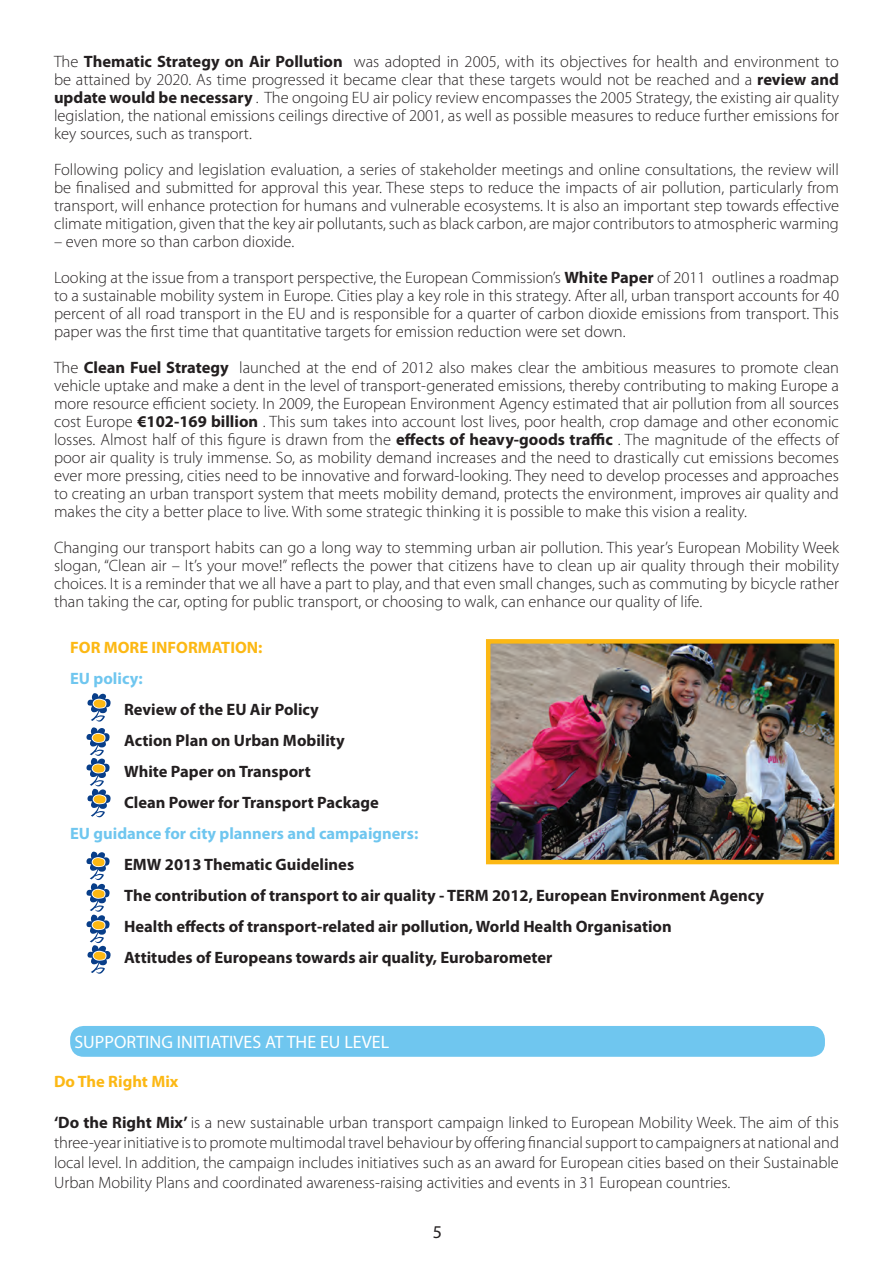
<style>
.page{position:relative;width:893px;height:1263px;background:#fff}
.page>*{position:absolute;margin:0;border:0;box-sizing:border-box;transform-origin:0 0}
.t1{font:18px "Myriad Pro";color:#fff}
.t2{font:18px "Myriad Pro";color:#231f20}
.t3{font:300 16.5px/18px "Myriad Pro";color:#231f20;text-align:justify}
.t4{font:700 16.5px/31px "Myriad Pro";color:#231f20}
.t5{font:700 16.5px "Myriad Pro";color:#6fc6ef}
.t6{font:700 16.5px "Myriad Pro";color:#fcb814}
.s1{font-weight:700}
</style>
<div class="page">
<div style="left:70px;top:1026px;width:755px;height:31px;background:#6fc6ef;border-radius:13px"></div>
<svg style="left:86px;top:693px;width:25px;height:125px"></svg>
<svg style="left:86px;top:851px;width:25px;height:123px"></svg>
<img style="left:491px;top:644px;width:343px;height:215px">
<div style="left:486px;top:639px;width:353px;height:225px;border:4px solid #fcb814"></div>
<p class="t3" style="left:54px;top:52px;width:787px">The <span class="s1">Thematic Strategy on Air Pollution</span> was adopted in 2005, with its objectives for health and environment to be attained by 2020. As time progressed it became clear that these targets would not be reached and a <span class="s1">review and update would be necessary</span> . The ongoing EU air policy review encompasses the 2005 Strategy, the existing air quality legislation, the national emissions ceilings directive of 2001, as well as possible measures to reduce further emissions for key sources, such as transport.</p>
<p class="t3" style="left:54px;top:160px;width:786px">Following policy and legislation evaluation, a series of stakeholder meetings and online consultations, the review will be finalised and submitted for approval this year. These steps to reduce the impacts of air pollution, particularly from transport, will enhance protection for humans and vulnerable ecosystems. It is also an important step towards effective climate mitigation, given that the key air pollutants, such as black carbon, are major contributors to atmospheric warming</p>
<p class="t3" style="left:54px;top:223px;width:787px;line-height:36px">– even more so than carbon dioxide.<br>Looking at the issue from a transport perspective, the European Commission’s <span class="s1">White Paper</span> of 2011 outlines a roadmap</p>
<p class="t3" style="left:54px;top:286px;width:787px">to a sustainable mobility system in Europe. Cities play a key role in this strategy. After all, urban transport accounts for 40 percent of all road transport in the EU and is responsible for a quarter of carbon dioxide emissions from transport. This paper was the first time that quantitative targets for emission reduction were set down.</p>
<p class="t3" style="left:54px;top:358px;width:787px">The <span class="s1">Clean Fuel Strategy</span> launched at the end of 2012 also makes clear the ambitious measures to promote clean vehicle uptake and make a dent in the level of transport-generated emissions, thereby contributing to making Europe a more resource efficient society. In 2009, the European Environment Agency estimated that air pollution from all sources cost Europe <span class="s1">€102-169 billion</span> . This sum takes into account lost lives, poor health, crop damage and other economic losses. Almost half of this figure is drawn from the <span class="s1">effects of heavy-goods traffic</span> . The magnitude of the effects of poor air quality is truly immense. So, as mobility demand increases and the need to drastically cut emissions becomes ever more pressing, cities need to be innovative and forward-looking. They need to develop processes and approaches to creating an urban transport system that meets mobility demand, protects the environment, improves air quality and makes the city a better place to live. With some strategic thinking it is possible to make this vision a reality.</p>
<p class="t3" style="left:54px;top:538px;width:786px">Changing our transport habits can go a long way to stemming urban air pollution. This year’s European Mobility Week slogan, “Clean air – It’s your move!” reflects the power that citizens have to clean up air quality through their mobility choices. It is a reminder that we all have a part to play, and that even small changes, such as commuting by bicycle rather than taking the car, opting for public transport, or choosing to walk, can enhance our quality of life.</p>
<p class="t6" style="left:70px;top:636px;width:194px">FOR MORE INFORMATION:</p>
<p class="t5" style="left:70px;top:667px;width:74px">EU policy:</p>
<p class="t4" style="left:124px;top:693px;width:256px">Review of the EU Air Policy<br>Action Plan on Urban Mobility<br>White Paper on Transport<br>Clean Power for Transport Package</p>
<p class="t5" style="left:70px;top:822px;width:350px">EU guidance for city planners and campaigners:</p>
<p class="t4" style="left:124px;top:848px;width:641px">EMW 2013 Thematic Guidelines<br>The contribution of transport to air quality - TERM 2012, European Environment Agency Health effects of transport-related air pollution, World Health Organisation<br>Attitudes of Europeans towards air quality, Eurobarometer</p>
<p class="t1" style="left:74px;top:1031px;width:316px">SUPPORTING INITIATIVES AT THE EU LEVEL</p>
<p class="t6" style="left:54px;top:1071px;width:126px">Do The Right Mix</p>
<p class="t3" style="left:54px;top:1112px;width:786px;line-height:19.8px"><span class="s1">‘Do the Right Mix’</span> is a new sustainable urban transport campaign linked to European Mobility Week. The aim of this three-year initiative is to promote multimodal travel behaviour by offering financial support to campaigners at national and local level. In addition, the campaign includes initiatives such as an award for European cities based on their Sustainable Urban Mobility Plans and coordinated awareness-raising activities and events in 31 European countries.</p>
<p class="t2" style="left:433px;top:1221px;width:11px">5</p>
</div>
